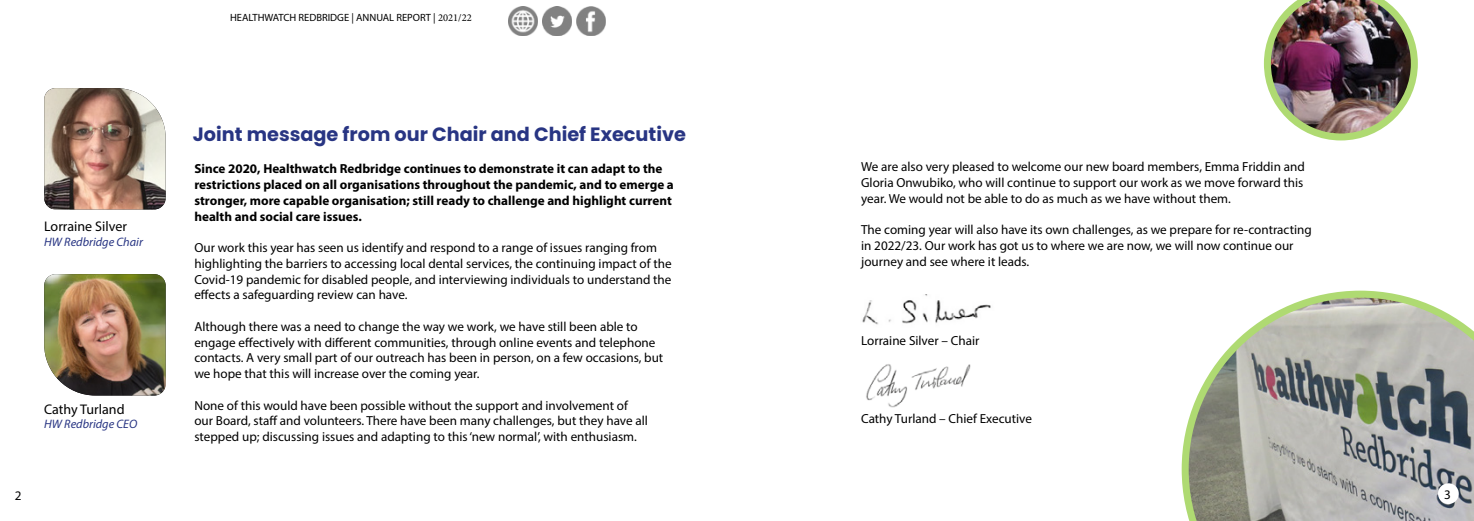
<style>
.page{position:relative;width:1474px;height:521px;background:#fff}
.page>*{position:absolute;margin:0;border:0;box-sizing:border-box;transform-origin:0 0}
.t1{font:700 19.25px "Poppins";color:#283583}
.t2{font:14px "Myriad Pro";color:#000}
.t3{font:13.12px/15.8px "Myriad Pro";color:#000}
.t4{font:700 13.12px/15.8px "Myriad Pro";color:#000}
.t5{font:13.12px "Myriad Pro";color:#020203}
.t6{font:italic 12.25px "Myriad Pro";color:#283583}
.t7{font:10.5px "Myriad Pro";color:#000}
.s1{font-family:"Minion Pro"}
</style>
<div class="page">
<img style="left:508px;top:6px;width:29px;height:29px">
<img style="left:543px;top:6px;width:29px;height:29px">
<img style="left:576px;top:6px;width:29px;height:29px">
<img style="left:44px;top:88px;width:122px;height:121px">
<img style="left:44px;top:274px;width:122px;height:121px">
<img style="left:862px;top:294px;width:129px;height:31px">
<img style="left:866px;top:364px;width:105px;height:44px">
<svg style="left:1181px;top:291px;width:292px;height:230px;background:#acafa7"></svg>
<img style="left:1263px;top:0;width:154px;height:140px">
<div style="left:1437px;top:483px;width:21px;height:21px;background:#fff;border-radius:50%"></div>
<p class="t7" style="left:230px;top:11px;width:243px">HEALTHWATCH REDBRIDGE | ANNUAL REPORT | <span class="s1">2021/22</span></p>
<p class="t2" style="left:44px;top:218px;width:84px">Lorraine Silver</p>
<p class="t6" style="left:44px;top:234px;width:100px">HW Redbridge Chair</p>
<p class="t2" style="left:44px;top:400px;width:82px">Cathy Turland</p>
<p class="t6" style="left:44px;top:417px;width:94px">HW Redbridge CEO</p>
<h1 class="t1" style="left:193px;top:123px;width:494px">Joint message from our Chair and Chief Executive</h1>
<p class="t4" style="left:194px;top:161px;width:481px">Since 2020, Healthwatch Redbridge continues to demonstrate it can adapt to the restrictions placed on all organisations throughout the pandemic, and to emerge a stronger, more capable organisation; still ready to challenge and highlight current health and social care issues.</p>
<p class="t3" style="left:194px;top:240px;width:479px">Our work this year has seen us identify and respond to a range of issues ranging from highlighting the barriers to accessing local dental services, the continuing impact of the Covid-19 pandemic for disabled people, and interviewing individuals to understand the effects a safeguarding review can have.</p>
<p class="t3" style="left:194px;top:318px;width:470px">Although there was a need to change the way we work, we have still been able to engage effectively with different communities, through online events and telephone contacts. A very small part of our outreach has been in person, on a few occasions, but we hope that this will increase over the coming year.</p>
<p class="t3" style="left:194px;top:397px;width:455px">None of this would have been possible without the support and involvement of our Board, staff and volunteers. There have been many challenges, but they have all stepped up; discussing issues and adapting to this ‘new normal’, with enthusiasm.</p>
<p class="t3" style="left:861px;top:159px;width:445px;text-align:justify">We are also very pleased to welcome our new board members, Emma Friddin and Gloria Onwubiko, who will continue to support our work as we move forward this year. We would not be able to do as much as we have without them.</p>
<p class="t3" style="left:861px;top:222px;width:452px">The coming year will also have its own challenges, as we prepare for re-contracting in 2022/23. Our work has got us to where we are now, we will now continue our journey and see where it leads.</p>
<p class="t3" style="left:861px;top:332px;width:120px">Lorraine Silver – Chair</p>
<p class="t3" style="left:861px;top:411px;width:172px">Cathy Turland – Chief Executive</p>
<p class="t5" style="left:15px;top:487px;width:8px">2</p>
<p class="t3" style="left:1444px;top:487px;width:8px">3</p>
</div>
